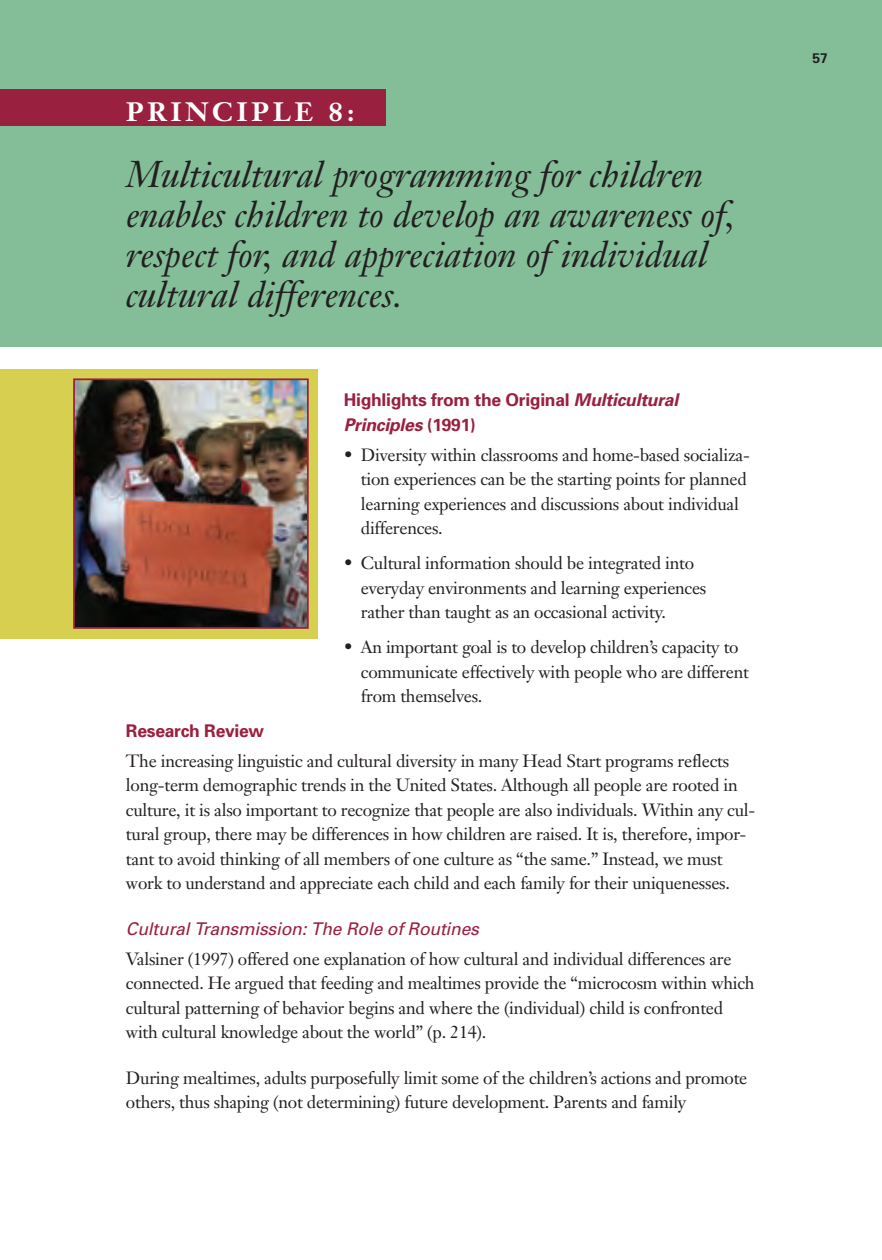
<style>
.page{position:relative;width:882px;height:1260px;background:#fff}
.page>*{position:absolute;margin:0;border:0;box-sizing:border-box;transform-origin:0 0}
.t1{font:italic 36.75px/40.2px "Janson Text";color:#231f20}
.t2{font:700 26.25px "Janson Text";letter-spacing:.15em;color:#fff}
.t3{font:17.5px/24.5px "Janson Text";letter-spacing:-.015em;color:#231f20}
.t4{font:700 17.5px/24.5px "Univers";letter-spacing:-.015em;color:#99203f}
.t5{font:italic 17.5px "Univers";letter-spacing:-.01em;color:#99203f}
.t6{font:700 14px "Univers";color:#231f20}
.s1{font-style:italic}
</style>
<div class="page">
<div style="left:0;top:0;width:882px;height:346px;background:#83be99"></div>
<div style="left:0;top:89px;width:386px;height:37px;background:#99203f"></div>
<div style="left:0;top:369px;width:317px;height:270px;background:#d7cf50"></div>
<img style="left:76px;top:381px;width:230px;height:245px">
<div style="left:73px;top:378px;width:236px;height:251px;border:2px solid #99203f"></div>
<h2 class="t2" style="left:126px;top:102px;width:230px">PRINCIPLE 8:</h2>
<h2 class="t1" style="left:126px;top:158px;width:611px">Multicultural programming for children enables children to develop an awareness of, respect for, and appreciation of individual cultural differences.</h2>
<h3 class="t4" style="left:344px;top:389px;width:336px">Highlights from the Original <span class="s1">Multicultural<br>Principles</span> (1991)</h3>
<p class="t3" style="left:361px;top:444px;width:390px;text-indent:-17px">• Diversity within classrooms and home-based socializa&shy;tion experiences can be the starting points for planned learning experiences and discussions about individual differences.</p>
<p class="t3" style="left:361px;top:553px;width:347px;text-indent:-17px">• Cultural information should be integrated into everyday environments and learning experiences rather than taught as an occasional activity.</p>
<p class="t3" style="left:361px;top:637px;width:390px;text-indent:-17px">• An important goal is to develop children’s capacity to communicate effectively with people who are different from themselves.</p>
<h3 class="t4" style="left:126px;top:720px;width:140px">Research Review</h3>
<p class="t3" style="left:126px;top:750px;width:631px">The increasing linguistic and cultural diversity in many Head Start programs reflects long-term demographic trends in the United States. Although all people are rooted in culture, it is also important to recognize that people are also individuals. Within any cul&shy;tural group, there may be differences in how children are raised. It is, therefore, impor&shy;tant to avoid thinking of all members of one culture as “the same.” Instead, we must work to understand and appreciate each child and each family for their uniquenesses.</p>
<h3 class="t5" style="left:126px;top:922px;width:355px">Cultural Transmission: The Role of Routines</h3>
<p class="t3" style="left:126px;top:948px;width:630px">Valsiner (1997) offered one explanation of how cultural and individual differences are connected. He argued that feeding and mealtimes provide the “microcosm within which cultural patterning of behavior begins and where the (individual) child is confronted with cultural knowledge about the world” (p. 214).</p>
<p class="t3" style="left:126px;top:1067px;width:623px">During mealtimes, adults purposefully limit some of the children’s actions and promote others, thus shaping (not determining) future development. Parents and family</p>
<p class="t6" style="left:812px;top:53px;width:17px">57</p>
</div>
